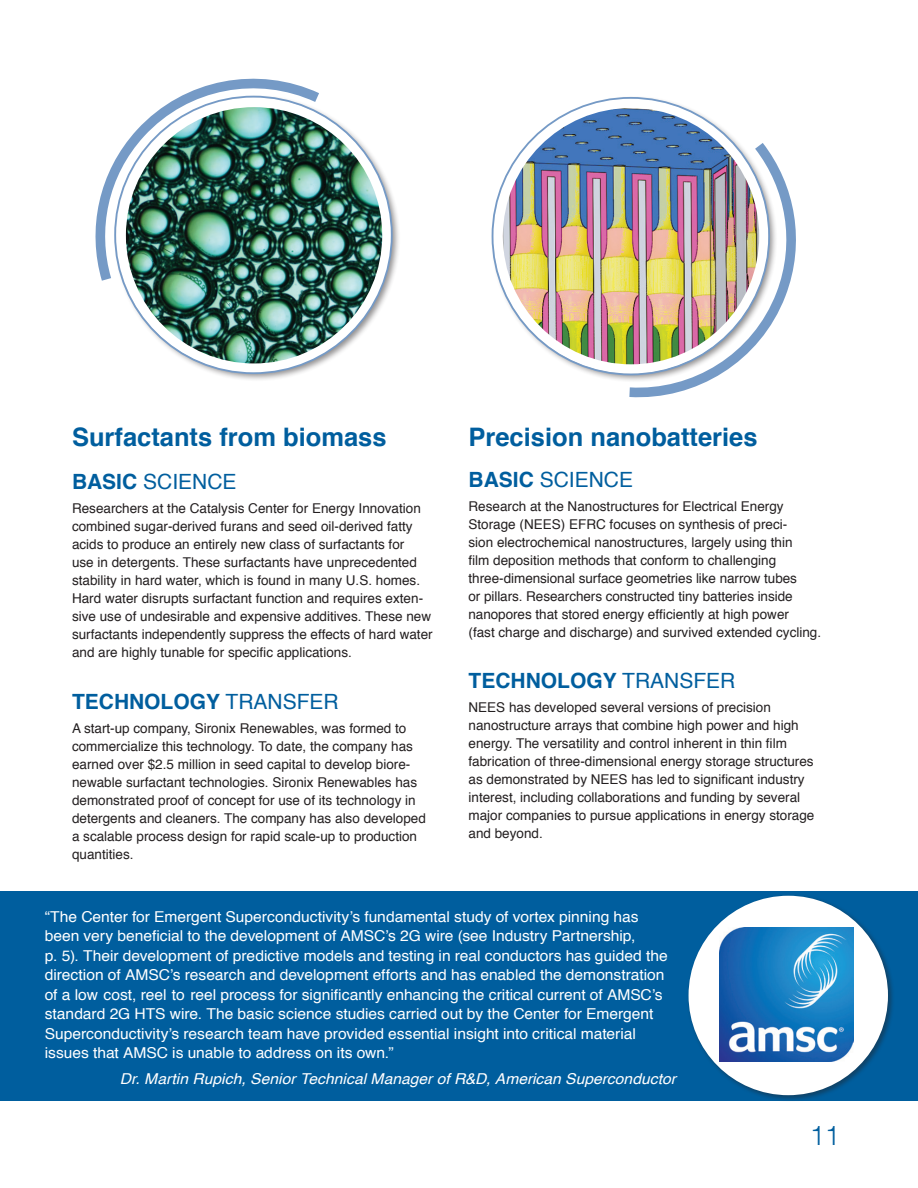
<style>
.page{position:relative;width:918px;height:1188px;background:#fff}
.page>*{position:absolute;margin:0;border:0;box-sizing:border-box;transform-origin:0 0}
.t1{font:300 27px "Helvetica";color:#005e9e}
.t2{font:700 25.5px "Helvetica";color:#005e9e}
.t3{font:700 21px "Helvetica";color:#005e9e}
.t4{font:21px "Helvetica";color:#005e9e}
.t5{font:15px/19.5px "Helvetica";color:#fff;scale:1.04 1}
.t6{font:italic 15px "Helvetica";letter-spacing:.005em;color:#fff;scale:1.04 1}
.t7{font:13.5px/18px "Helvetica";color:#231f20}
.s1{font-weight:700}
.s2{font-weight:400}
</style>
<div class="page">
<div style="left:1px;top:891px;width:917px;height:210px;background:#005e9e"></div>
<div style="left:113px;top:95px;width:288px;height:287px;background:#231f20;opacity:.5"></div>
<img style="left:121px;top:102px;width:264px;height:266px">
<img style="left:95px;top:78px;width:235px;height:213px">
<div style="left:490px;top:95px;width:288px;height:288px;background:#231f20;opacity:.5"></div>
<img style="left:498px;top:103px;width:266px;height:266px;border-radius:133px">
<div style="left:493px;top:98px;width:276px;height:276px;border:10px solid #fff;border-radius:50%"></div>
<img style="left:619px;top:132px;width:177px;height:266px">
<div style="left:686px;top:893px;width:209px;height:209px;background:#231f20;opacity:.45"></div>
<div style="left:689px;top:896px;width:199px;height:199px;background:#fff;border-radius:50%"></div>
<img style="left:719px;top:927px;width:134px;height:134px">
<p class="t2" style="left:72px;top:417px;width:316px">Surfactants from biomass</p>
<p class="t4" style="left:72px;top:465px;width:166px"><span class="s1">BASIC</span> SCIENCE</p>
<p class="t7" style="left:72px;top:500px;width:362px">Researchers at the Catalysis Center for Energy Innovation combined sugar-derived furans and seed oil-derived fatty acids to produce an entirely new class of surfactants for<br>use in detergents. These surfactants have unprecedented stability in hard water, which is found in many U.S. homes.<br>Hard water disrupts surfactant function and requires exten&shy;sive use of undesirable and expensive additives. These new surfactants independently suppress the effects of hard water</p>
<p class="t7" style="left:72px;top:644px;width:281px">and are highly tunable for specific applications.</p>
<h3 class="t3" style="left:72px;top:684px;width:268px">TECHNOLOGY <span class="s2">TRANSFER</span></h3>
<p class="t7" style="left:72px;top:719px;width:355px">A start-up company, Sironix Renewables, was formed to commercialize this technology. To date, the company has earned over $2.5 million in seed capital to develop biore&shy;newable surfactant technologies. Sironix Renewables has demonstrated proof of concept for use of its technology in detergents and cleaners. The company has also developed a scalable process design for rapid scale-up to production quantities.</p>
<p class="t2" style="left:469px;top:417px;width:291px">Precision nanobatteries</p>
<p class="t4" style="left:469px;top:463px;width:166px"><span class="s1">BASIC</span> SCIENCE</p>
<p class="t7" style="left:469px;top:497px;width:326px">Research at the Nanostructures for Electrical Energy<br>Storage (NEES) EFRC focuses on synthesis of preci&shy;sion electrochemical nanostructures, largely using thin</p>
<p class="t7" style="left:469px;top:551px;width:309px">film deposition methods that conform to challenging</p>
<p class="t7" style="left:469px;top:569px;width:330px">three-dimensional surface geometries like narrow tubes or pillars. Researchers constructed tiny batteries inside</p>
<p class="t7" style="left:469px;top:605px;width:322px">nanopores that stored energy efficiently at high power</p>
<p class="t7" style="left:469px;top:623px;width:354px">(fast charge and discharge) and survived extended cycling.</p>
<h3 class="t3" style="left:469px;top:664px;width:268px">TECHNOLOGY <span class="s2">TRANSFER</span></h3>
<p class="t7" style="left:469px;top:699px;width:304px">NEES has developed several versions of precision</p>
<p class="t7" style="left:469px;top:717px;width:332px">nanostructure arrays that combine high power and high</p>
<p class="t7" style="left:469px;top:735px;width:320px">energy. The versatility and control inherent in thin film</p>
<p class="t7" style="left:469px;top:753px;width:347px">fabrication of three-dimensional energy storage structures</p>
<p class="t7" style="left:469px;top:771px;width:338px">as demonstrated by NEES has led to significant industry</p>
<p class="t7" style="left:469px;top:789px;width:347px">interest, including collaborations and funding by several major companies to pursue applications in energy storage and beyond.</p>
<p class="t5" style="left:45px;top:907px;width:573px">“The Center for Emergent Superconductivity’s fundamental study of vortex pinning has been very beneficial to the development of AMSC’s 2G wire (see Industry Partnership,</p>
<p class="t5" style="left:45px;top:946px;width:600px">p. 5). Their development of predictive models and testing in real conductors has guided the</p>
<p class="t5" style="left:45px;top:966px;width:598px">direction of AMSC’s research and development efforts and has enabled the demonstration of a low cost, reel to reel process for significantly enhancing the critical current of AMSC’s</p>
<p class="t5" style="left:45px;top:1005px;width:587px">standard 2G HTS wire. The basic science studies carried out by the Center for Emergent</p>
<p class="t5" style="left:45px;top:1024px;width:570px">Superconductivity’s research team have provided essential insight into critical material issues that AMSC is unable to address on its own.”</p>
<p class="t6" style="left:120px;top:1067px;width:536px">Dr. Martin Rupich, Senior Technical Manager of R&amp;D, American Superconductor</p>
<p class="t1" style="left:810px;top:1112px;width:32px">11</p>
</div>
